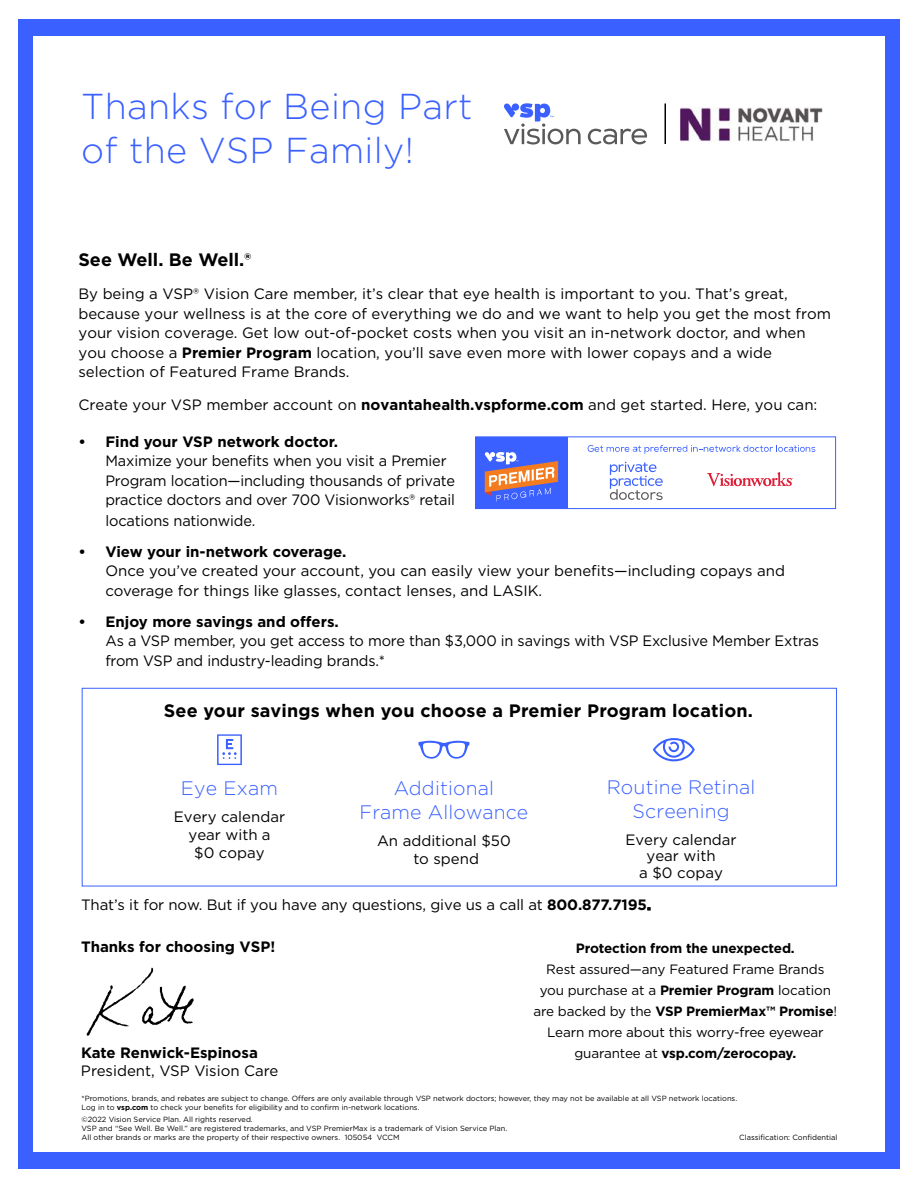
<style>
.page{position:relative;width:918px;height:1188px;background:#fff}
.page>*{position:absolute;margin:0;border:0;box-sizing:border-box;transform-origin:0 0}
.t1{font:300 36px/43.5px "Gotham";letter-spacing:.01em;color:#3a60ff}
.VSP_CORE_Heading_3{font:300 19.5px/24px "Gotham";letter-spacing:.01em;color:#3a60ff;text-align:center}
.VSP_CORE_Heading_3-2{font:700 18px "Gotham";letter-spacing:.01em;color:#000}
.VSP_CORE_Heading_3-3{font:15px/19.5px "Gotham";color:#000}
.t2{font:700 15px "Gotham";color:#000}
.t3{font:13.5px/21px "Gotham";letter-spacing:-.01em;color:#000;text-align:center}
.t4{font:700 13.5px "Gotham";letter-spacing:-.01em;color:#000}
.t5{font:7.5px/9px "Gotham";color:#000}
.s1{font-weight:700}
</style>
<div class="page">
<div style="left:18px;top:19px;width:882px;height:1150px;background:#3a60ff"></div>
<div style="left:33px;top:36px;width:852px;height:1115px;background:#fff"></div>
<div style="left:475px;top:437px;width:361px;height:72px;border:1px solid #3a60ff"></div>
<div style="left:475px;top:437px;width:93px;height:71px;background:#3a60ff"></div>
<svg style="left:707px;top:472px;width:86px;height:14px"></svg>
<svg style="left:610px;top:461px;width:53px;height:39px"></svg>
<svg style="left:485px;top:452px;width:73px;height:49px"></svg>
<svg style="left:588px;top:445px;width:227px;height:9px"></svg>
<hr style="left:664px;top:104px;width:2px;height:40px;background:#000">
<svg style="left:504px;top:103px;width:143px;height:42px"></svg>
<div style="left:82px;top:688px;width:755px;height:198px;border:1px solid #3a60ff"></div>
<svg style="left:217px;top:734px;width:25px;height:31px"></svg>
<svg style="left:653px;top:738px;width:42px;height:23px"></svg>
<svg style="left:418px;top:741px;width:52px;height:18px"></svg>
<img style="left:86px;top:967px;width:108px;height:69px">
<img style="left:680px;top:108px;width:142px;height:34px">
<p class="t1" style="left:81px;top:84px;width:393px">Thanks for Being Part of the VSP Family!</p>
<p class="VSP_CORE_Heading_3-2" style="left:78px;top:248px;width:174px">See Well. Be Well.®</p>
<p class="VSP_CORE_Heading_3-3" style="left:78px;top:284px;width:754px">By being a VSP® Vision Care member, it’s clear that eye health is important to you. That’s great, because your wellness is at the core of everything we do and we want to help you get the most from your vision coverage. Get low out-of-pocket costs when you visit an in-network doctor, and when you choose a <span class="s1">Premier Program</span> location, you’ll save even more with lower copays and a wide selection of Featured Frame Brands.</p>
<p class="VSP_CORE_Heading_3-3" style="left:78px;top:395px;width:740px">Create your VSP member account on <span class="s1">novantahealth.vspforme.com</span> and get started. Here, you can:</p>
<p class="t2" style="left:78px;top:431px;width:261px">• Find your VSP network doctor.</p>
<p class="VSP_CORE_Heading_3-3" style="left:105px;top:451px;width:351px">Maximize your benefits when you visit a Premier<br>Program location—including thousands of private practice doctors and over 700 Visionworks® retail</p>
<p class="VSP_CORE_Heading_3-3" style="left:105px;top:511px;width:151px">locations nationwide.</p>
<p class="t2" style="left:78px;top:542px;width:270px">• View your in-network coverage.</p>
<p class="VSP_CORE_Heading_3-3" style="left:105px;top:561px;width:681px">Once you’ve created your account, you can easily view your benefits—including copays and coverage for things like glasses, contact lenses, and LASIK.</p>
<p class="t2" style="left:78px;top:611px;width:262px">• Enjoy more savings and offers.</p>
<p class="VSP_CORE_Heading_3-3" style="left:105px;top:631px;width:715px">As a VSP member, you get access to more than $3,000 in savings with VSP Exclusive Member Extras from VSP and industry-leading brands.*</p>
<p class="VSP_CORE_Heading_3-2" style="left:164px;top:699px;width:591px">See your savings when you choose a Premier Program location.</p>
<p class="VSP_CORE_Heading_3" style="left:607px;top:774px;width:150px">Routine Retinal<br>Screening</p>
<p class="VSP_CORE_Heading_3-3" style="left:625px;top:831px;width:113px;line-height:16.5px;text-align:center">Every calendar year with<br>a $0 copay</p>
<p class="VSP_CORE_Heading_3" style="left:360px;top:776px;width:170px">Additional<br>Frame Allowance</p>
<p class="VSP_CORE_Heading_3-3" style="left:377px;top:831px;width:135px">An additional $50</p>
<p class="VSP_CORE_Heading_3-3" style="left:413px;top:849px;width:67px">to spend</p>
<p class="VSP_CORE_Heading_3-3" style="left:81px;top:895px;width:572px">That’s it for now. But if you have any questions, give us a call at <span class="s1">800.877.7195.</span></p>
<p class="t2" style="left:81px;top:937px;width:196px">Thanks for choosing VSP!</p>
<p class="VSP_CORE_Heading_3" style="left:181px;top:776px;width:99px">Eye Exam</p>
<p class="VSP_CORE_Heading_3-3" style="left:174px;top:807px;width:113px;line-height:18px;text-align:center">Every calendar year with a<br>$0 copay</p>
<p class="t4" style="left:576px;top:939px;width:220px">Protection from the unexpected.</p>
<p class="t3" style="left:533px;top:958px;width:305px">Rest assured—any Featured Frame Brands you purchase at a <span class="s1">Premier Program</span> location are backed by the <span class="s1">VSP PremierMax™ Promise</span>!<br>Learn more about this worry-free eyewear guarantee at <span class="s1">vsp.com/zerocopay.</span></p>
<p class="VSP_CORE_Heading_3-3" style="left:81px;top:1043px;width:199px;line-height:18px"><span class="s1">Kate Renwick-Espinosa<br></span>President, VSP Vision Care</p>
<p class="t5" style="left:81px;top:1093px;width:657px">*Promotions, brands, and rebates are subject to change. Offers are only available through VSP network doctors; however, they may not be available at all VSP network locations.<br>Log in to <span class="s1">vsp.com</span> to check your benefits for eligibility and to confirm in-network locations.</p>
<p class="t5" style="left:81px;top:1115px;width:427px">©2022 Vision Service Plan. All rights reserved.<br>VSP and “See Well. Be Well.” are registered trademarks, and VSP PremierMax is a trademark of Vision Service Plan.<br>All other brands or marks are the property of their respective owners. 105054 VCCM</p>
<p class="t5" style="left:739px;top:1133px;width:100px">Classification: Confidential</p>
</div>
